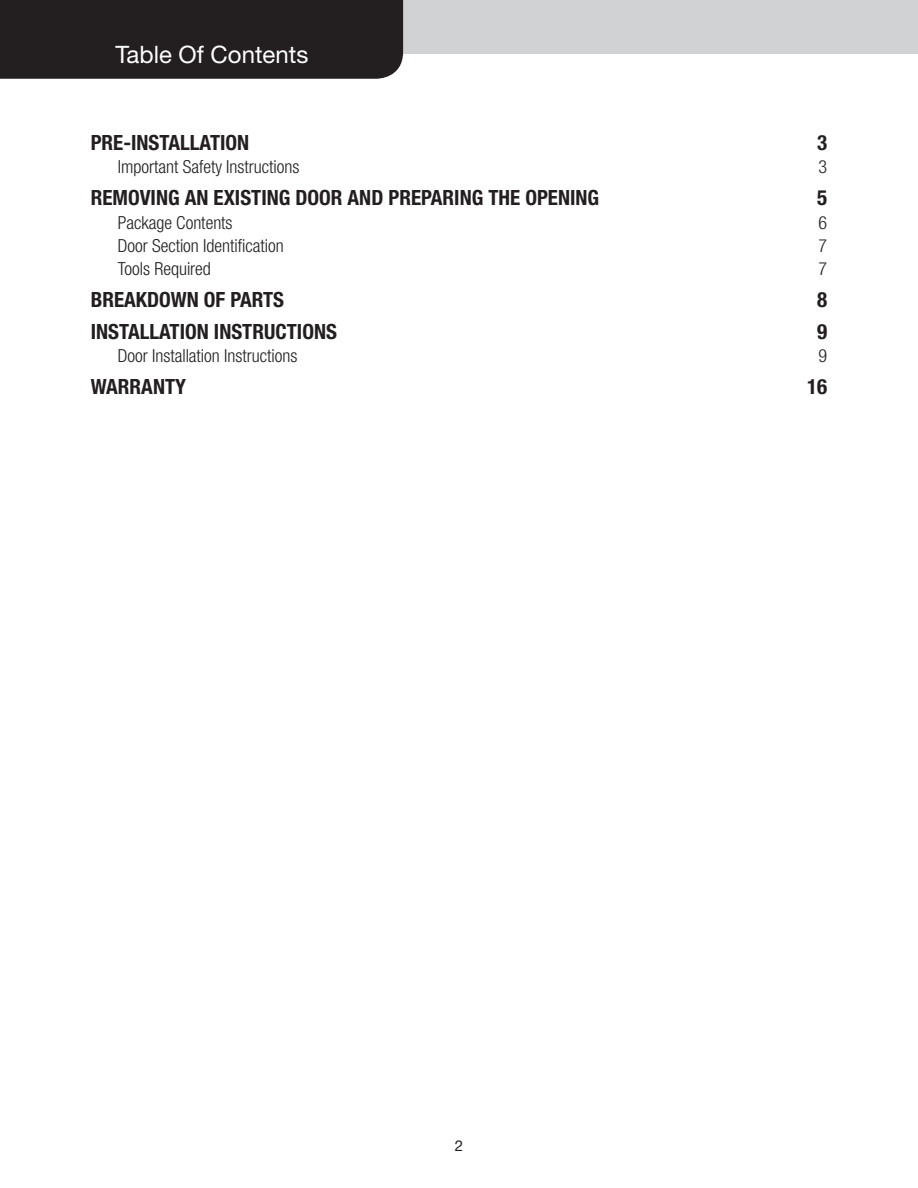
<style>
.page{position:relative;width:918px;height:1188px;background:#fff}
.page>*{position:absolute;margin:0;border:0;box-sizing:border-box;transform-origin:0 0}
.Table_Of_Contents{font:24px "Helvetica Neue LT Std";color:#fff}
.t1{font:700 condensed 21px "Helvetica Neue LT Std";color:#231f20}
.t2{font:300 condensed 18px "Helvetica Neue LT Std";color:#231f20}
.t3{font:15px "Helvetica Neue LT Std";color:#231f20}
</style>
<div class="page">
<div style="left:0;top:0;width:918px;height:54px;background:#d1d2d4"></div>
<div style="left:0;top:0;width:403px;height:79px;background:#231f20"></div>
<p class="Table_Of_Contents" style="left:115px;top:40px;width:194px">Table Of Contents</p>
<p class="t1" style="left:91px;top:130px;width:160px">PRE-INSTALLATION</p>
<p class="t1" style="left:817px;top:130px;width:12px">3</p>
<p class="t2" style="left:118px;top:157px;width:183px">Important Safety Instructions</p>
<p class="t2" style="left:819px;top:157px;width:10px">3</p>
<p class="t1" style="left:91px;top:185px;width:510px">REMOVING AN EXISTING DOOR AND PREPARING THE OPENING</p>
<p class="t1" style="left:817px;top:185px;width:12px">5</p>
<p class="t2" style="left:118px;top:212px;width:116px">Package Contents</p>
<p class="t2" style="left:819px;top:212px;width:10px">6</p>
<p class="t2" style="left:118px;top:235px;width:168px">Door Section Identification</p>
<p class="t2" style="left:819px;top:235px;width:10px">7</p>
<p class="t2" style="left:118px;top:259px;width:95px">Tools Required</p>
<p class="t2" style="left:819px;top:259px;width:10px">7</p>
<p class="t1" style="left:91px;top:287px;width:195px">BREAKDOWN OF PARTS</p>
<p class="t1" style="left:817px;top:287px;width:12px">8</p>
<p class="t1" style="left:91px;top:319px;width:248px">INSTALLATION INSTRUCTIONS</p>
<p class="t1" style="left:817px;top:319px;width:12px">9</p>
<p class="t2" style="left:118px;top:346px;width:181px">Door Installation Instructions</p>
<p class="t2" style="left:819px;top:346px;width:10px">9</p>
<p class="t1" style="left:91px;top:374px;width:97px">WARRANTY</p>
<p class="t1" style="left:807px;top:374px;width:22px">16</p>
<p class="t3" style="left:455px;top:1137px;width:10px">2</p>
</div>
